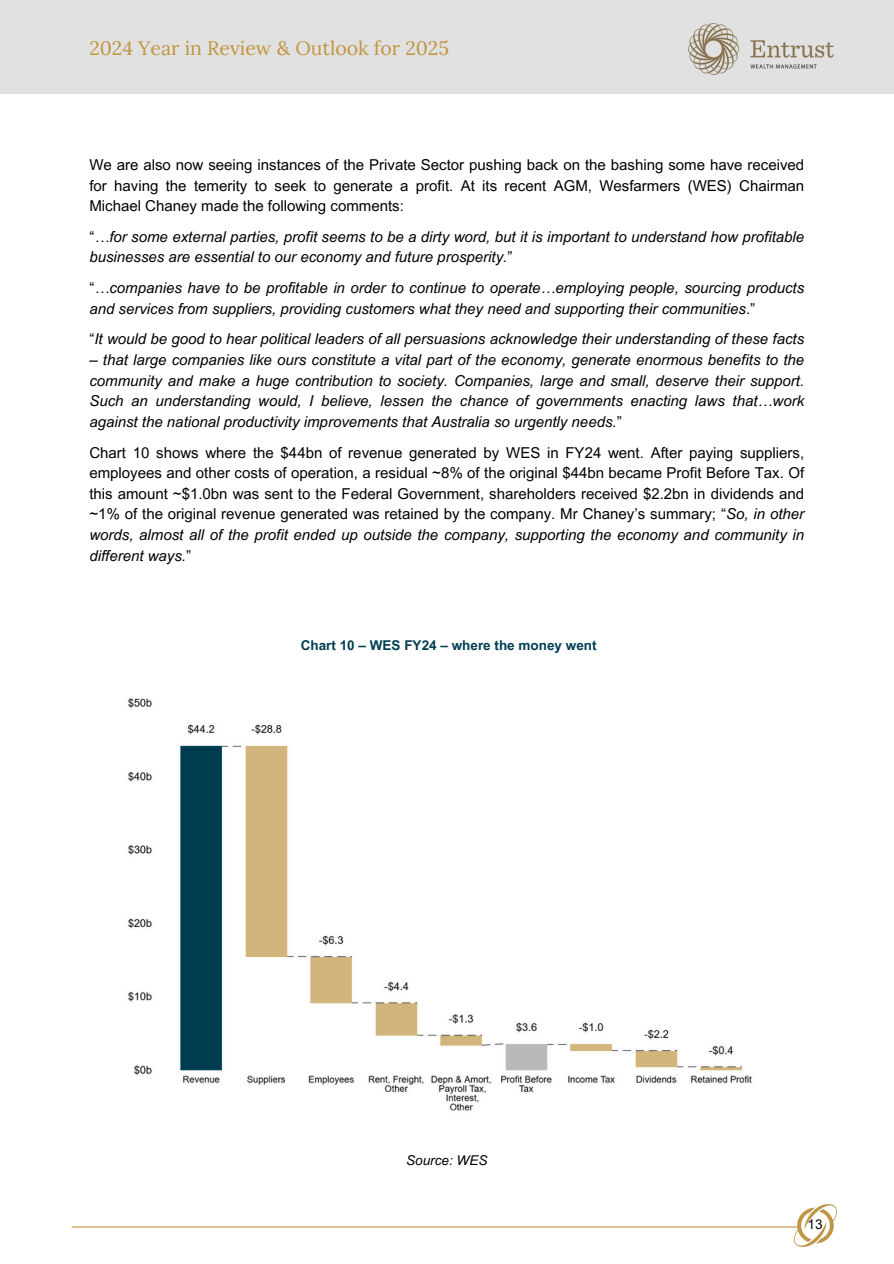
<style>
.page{position:relative;width:894px;height:1264px;background:#fff}
.page>*{position:absolute;margin:0;border:0;box-sizing:border-box;transform-origin:0 0}
.t1{font:19.5px "Lora";color:#c09640}
.t2{font:italic 15px/20.7px "Arial MT Pro";color:#000}
.t3{font:15px/20.7px "Arial MT Pro";color:#000;text-align:justify}
.t4{font:700 13.5px "Arial MT Pro";color:#003f53}
.t5{font:italic 13.5px "Arial MT Pro";color:#000}
.t6{font:13.5px "Arial MT Pro";color:#000}
.s1{font-style:normal}
.s2{font-style:italic}
</style>
<div class="page">
<div style="left:0;top:0;width:893px;height:94px;background:#e1e1e1"></div>
<img style="left:688px;top:24px;width:144px;height:50px">
<img style="left:128px;top:698px;width:624px;height:413px">
<hr style="left:71px;top:1226px;width:728px;height:1px;background:#c09640">
<img style="left:794px;top:1204px;width:41px;height:42px">
<h2 class="t1" style="left:89px;top:36px;width:361px">2024 Year in Review &amp; Outlook for 2025</h2>
<p class="t3" style="left:89px;top:156px;width:716px">We are also now seeing instances of the Private Sector pushing back on the bashing some have received for having the temerity to seek to generate a profit. At its recent AGM, Wesfarmers (WES) Chairman Michael Chaney made the following comments:</p>
<h2 class="t2" style="left:89px;top:228px;width:716px"><span class="s1">“</span>…for some external parties, profit seems to be a dirty word, but it is important to understand how profitable businesses are essential to our economy and future prosperity.<span class="s1">”</span></h2>
<h2 class="t2" style="left:89px;top:279px;width:716px"><span class="s1">“</span>…companies have to be profitable in order to continue to operate…employing people, sourcing products and services from suppliers, providing customers what they need and supporting their communities<span class="s1">.”</span></h2>
<h2 class="t2" style="left:89px;top:330px;width:716px"><span class="s1">“</span>It would be good to hear political leaders of all persuasions acknowledge their understanding of these facts</h2>
<h2 class="t2" style="left:89px;top:351px;width:716px;text-align:justify">– that large companies like ours constitute a vital part of the economy, generate enormous benefits to the community and make a huge contribution to society. Companies, large and small, deserve their support.<br>Such an understanding would, I believe, lessen the chance of governments enacting laws that…work against the national productivity improvements that Australia so urgently needs.<span class="s1">”</span></h2>
<h2 class="t3" style="left:89px;top:444px;width:716px">Chart 10 shows where the $44bn of revenue generated by WES in FY24 went. After paying suppliers, employees and other costs of operation, a residual ~8% of the original $44bn became Profit Before Tax. Of this amount ~$1.0bn was sent to the Federal Government, shareholders received $2.2bn in dividends and ~1% of the original revenue generated was retained by the company. Mr Chaney’s summary; “<span class="s2">So, in other words, almost all of the profit ended up outside the company, supporting the economy and community in different ways.</span>”</h2>
<p class="t4" style="left:301px;top:639px;width:297px">Chart 10 – WES FY24 – where the money went</p>
<h1 class="t5" style="left:406px;top:1154px;width:83px">Source: WES</h1>
<p class="t6" style="left:807px;top:1219px;width:17px">13</p>
</div>
